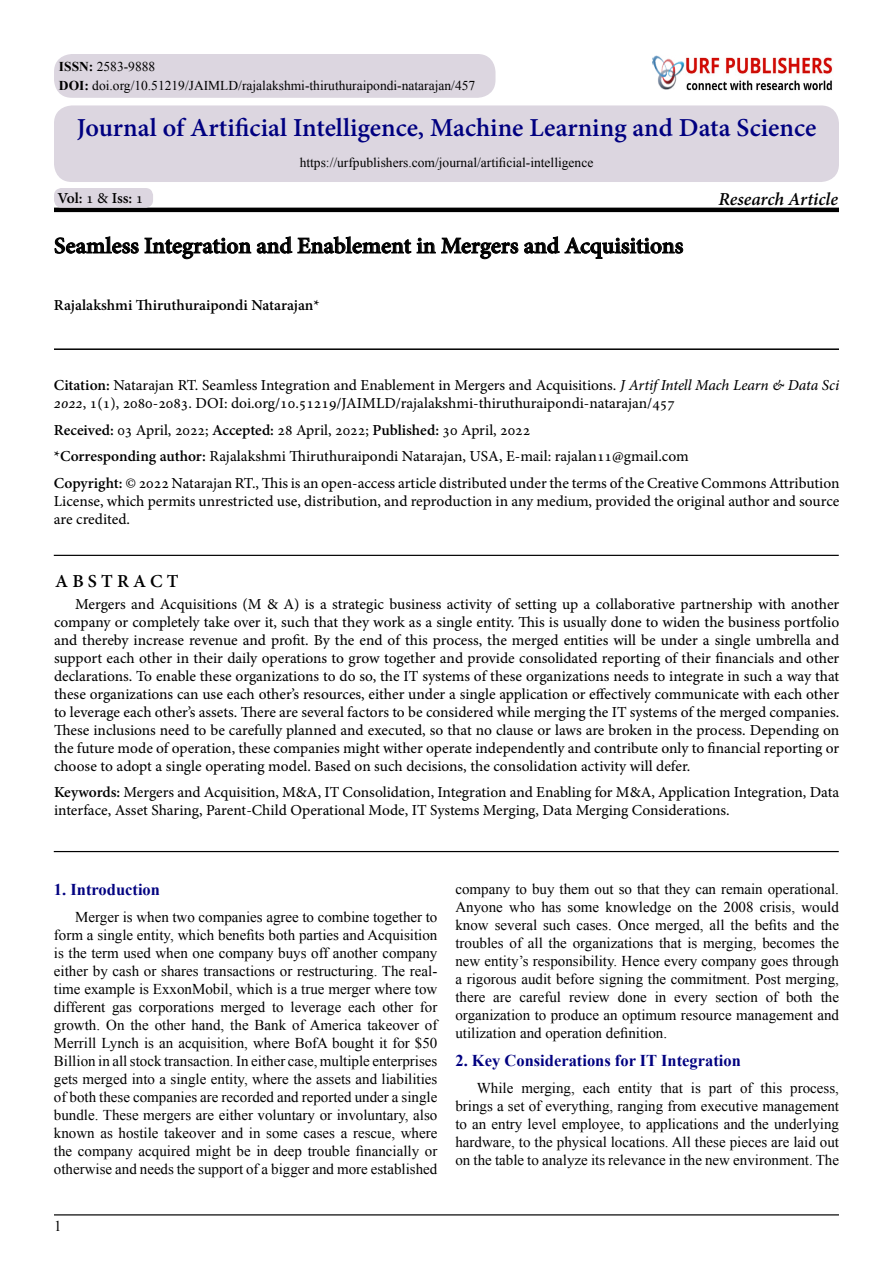
<style>
.page{position:relative;width:893px;height:1263px;background:#fff}
.page>*{position:absolute;margin:0;border:0;box-sizing:border-box;transform-origin:0 0}
.t1{font:700 25.5px "Adobe Hebrew";color:#000080}
.t2{font:700 22.5px "Adobe Hebrew";color:#000}
.t3{font:italic 700 18px "Adobe Hebrew";letter-spacing:-.005em;color:#000}
.t4{font:700 18px "Adobe Hebrew";letter-spacing:.23em;color:#000}
.t5{font:700 16.5px "Times New Roman";color:#000080}
.t6{font:700 16.5px "Times New Roman";color:#030381}
.t7{font:15px/18px "Adobe Hebrew";color:#000}
.t8{font:15px/18px "Times New Roman";color:#000}
.t9{font:700 15px "Adobe Hebrew";color:#000}
.t10{font:13.5px/18.3px "Times New Roman";color:#000}
.s1{font-weight:700}
.s2{font-weight:400}
.s3{font-style:italic}
</style>
<div class="page">
<hr style="left:54px;top:208px;width:785px;height:4px;background:#000">
<svg style="left:54px;top:236px;width:629px;height:23px"></svg>
<hr style="left:54px;top:348px;width:785px;height:2px;background:#000">
<hr style="left:54px;top:555px;width:785px;height:1px;background:#000">
<hr style="left:54px;top:1214px;width:785px;height:1px;background:#000">
<div style="left:54px;top:188px;width:99px;height:20px;background:#dcd6e0;border-radius:8px"></div>
<div style="left:54px;top:105px;width:785px;height:77px;background:#dcd6e0;border-radius:18px"></div>
<img style="left:697px;top:57px;width:136px;height:33px">
<div style="left:641px;top:44px;width:56px;height:46px;background:#000;opacity:.5"></div>
<div style="left:642px;top:46px;width:50px;height:44px;background:#fff"></div>
<div style="left:651px;top:55px;width:44px;height:35px;background:#000;opacity:.75"></div>
<div style="left:54px;top:54px;width:441px;height:44px;background:#dcd6e0;border-radius:18px"></div>
<hr style="left:54px;top:851px;width:785px;height:1px;background:#000">
<p class="t10" style="left:59px;top:57px;width:418px"><span class="s1">ISSN:</span> 2583-9888<br><span class="s1">DOI:</span> doi.org/10.51219/JAIMLD/rajalakshmi-thiruthuraipondi-natarajan/457</p>
<h1 class="t1" style="left:77px;top:112px;width:741px">Journal of Artificial Intelligence, Machine Learning and Data Science</h1>
<p class="t9" style="left:57px;top:189px;width:87px">Vol <span class="s2">1</span>: <span class="s2">&amp;</span> Iss <span class="s2">1</span>:</p>
<p class="t10" style="left:300px;top:153px;width:295px">https://urfpublishers.com/journal/artificial-intelligence</p>
<h2 class="t2" style="left:54px;top:232px;width:631px">Seamless Integration and Enablement in Mergers and Acquisitions</h2>
<p class="t9" style="left:54px;top:296px;width:267px">Rajalakshmi Thiruthuraipondi Natarajan*</p>
<p class="t3" style="left:718px;top:188px;width:121px">Research Article</p>
<p class="t7" style="left:54px;top:377px;width:787px"><span class="s1">Citation:</span> Natarajan RT. Seamless Integration and Enablement in Mergers and Acquisitions <span class="s3">J</span>. <span class="s3">Artif Intell Mach Learn &amp; Data Sci<br>2022</span>, , )1(1 2080-2083. DOI: doi.org/10.51219/JAIMLD/rajalakshmi-thiruthuraipondi-natarajan/457</p>
<p class="t7" style="left:54px;top:417px;width:787px;line-height:26.5px"><span class="s1">Received:</span> 03 April, 2022; <span class="s1">Accepted:</span> 28 April, 2022; <span class="s1">Published:</span> 30 April, 2022<br><span class="s1">*Corresponding author:</span> Rajalakshmi Thiruthuraipondi Natarajan, USA -E, mail: rajalan11@gmail.com<br><span class="s1">Copyright:</span> © 2022 Natarajan RT., This is an open-access article distributed under the terms of the Creative Commons Attribution</p>
<p class="t7" style="left:54px;top:492px;width:787px">License, which permits unrestricted use, distribution, and reproduction in any medium, provided the original author and source are credited.</p>
<p class="t4" style="left:55px;top:570px;width:125px">AB TS RACT</p>
<p class="t7" style="left:54px;top:595px;width:787px;text-align:justify;text-indent:21px">Mergers and Acquisitions (M &amp; A) is a strategic business activity of setting up a collaborative partnership with another company or completely take over ,i t such that they work as a single entity. This is usually done to widen the business portfolio and thereby increase revenue and profit. By the end of this process, the merged entities will be under a single umbrella and support each other in their daily operations to grow together and provide consolidated reporting of their financials and other declarations. To enable these organizations to do so, the IT systems of these organizations needs to integrate in such a way that these organizations can use each others’ resources, either under a single application or effectively communicate with each other to leverage each others’ assets. There are several factors to be considered while merging the IT systems of the merged companies.<br>These inclusions need to be carefully planned and executed, so that no clause or laws are broken in the process. Depending on the future mode of operation, these companies might wither operate independently and contribute only to financial reporting or choose to adopt a single operating model. Based on such decisions, the consolidation activity will defer.</p>
<p class="t7" style="left:54px;top:784px;width:787px"><span class="s1">Keywords:</span> Mergers and Acquisition M, &amp;A IT, Consolidation, Integration and Enabling for M&amp;A, Application Integration, Data interface, Asset Sharing, Parent-Child Operational Mode IT, Systems Merging, Data Merging Considerations.</p>
<p class="t6" style="left:54px;top:878px;width:108px">1. Introduction</p>
<p class="t8" style="left:54px;top:907px;width:385px;text-align:justify;text-indent:21px">Merger is when two companies agree to combine together to form a single entity, which benefits both parties and Acquisition is the term used when one company buys off another company</p>
<p class="t8" style="left:54px;top:979px;width:385px">time example is ExxonMobil, which is a true merger where tow</p>
<p class="t8" style="left:54px;top:961px;width:385px">either by cash or shares transactions or restructuring. The real-</p>
<p class="t8" style="left:420px;top:997px;width:19px">for</p>
<p class="t8" style="left:54px;top:997px;width:385px">different<br>growth. On the other hand, the Bank of America takeover of Merrill Lynch is an acquisition, where BofA bought it for $50<br>Billion in all stock transaction In. either case, multiple enterprises gets merged into a single entity, where the assets and liabilities of both these companies are recorded and reported under a single bundle. These mergers are either voluntary or involuntary, also known as hostile takeover and in some cases a rescue, where the company acquired might be in deep trouble financially or otherwise and needs the support of a bigger and more established</p>
<p class="t8" style="left:139px;top:997px;width:76px">corporations</p>
<p class="t8" style="left:221px;top:997px;width:46px">merged</p>
<p class="t8" style="left:291px;top:997px;width:52px">leverage</p>
<p class="t8" style="left:348px;top:997px;width:29px">each</p>
<p class="t8" style="left:382px;top:997px;width:32px">other</p>
<p class="t8" style="left:272px;top:997px;width:13px">to</p>
<p class="t8" style="left:112px;top:997px;width:21px">gas</p>
<p class="t8" style="left:455px;top:879px;width:385px;text-align:right">company to buy them out so that they can remain operational.<br>Anyone who has some knowledge on the 2008 crisis, would know several such cases. Once merged, all the befits and the troubles of all the organizations that is merging, becomes the new entity s’ responsibility. Hence every company goes through a rigorous audit before signing the commitment. Post merging, the</p>
<p class="t8" style="left:455px;top:987px;width:385px">there<br>organization to produce an optimum resource management and utilization and operation definition.</p>
<p class="t5" style="left:455px;top:1049px;width:287px">2. Key Considerations for IT Integration</p>
<p class="t8" style="left:790px;top:1078px;width:50px">process,</p>
<p class="t8" style="left:519px;top:987px;width:43px">careful</p>
<p class="t8" style="left:569px;top:987px;width:42px">review</p>
<p class="t8" style="left:618px;top:987px;width:31px">done</p>
<p class="t8" style="left:655px;top:987px;width:13px">in</p>
<p class="t8" style="left:715px;top:987px;width:44px">section</p>
<p class="t8" style="left:786px;top:987px;width:28px">both</p>
<p class="t8" style="left:766px;top:987px;width:14px">of</p>
<p class="t8" style="left:493px;top:987px;width:20px">are</p>
<p class="t8" style="left:674px;top:987px;width:35px">every</p>
<p class="t8" style="left:455px;top:1078px;width:385px;text-indent:21px">While<br>brings a set of everything, ranging from executive management to an entry level employee, to applications and the underlying hardware to, the physical locations. All these pieces are laid out on the table to analyze its relevance in the new environment. The</p>
<p class="t8" style="left:521px;top:1078px;width:55px">merging,</p>
<p class="t8" style="left:583px;top:1078px;width:29px">each</p>
<p class="t8" style="left:618px;top:1078px;width:36px">entity</p>
<p class="t8" style="left:660px;top:1078px;width:24px">that</p>
<p class="t8" style="left:691px;top:1078px;width:12px">is</p>
<p class="t8" style="left:761px;top:1078px;width:23px">this</p>
<p class="t8" style="left:740px;top:1078px;width:14px">of</p>
<p class="t8" style="left:709px;top:1078px;width:25px">part</p>
<p class="t8" style="left:54px;top:1217px;width:9px">1</p>
</div>
